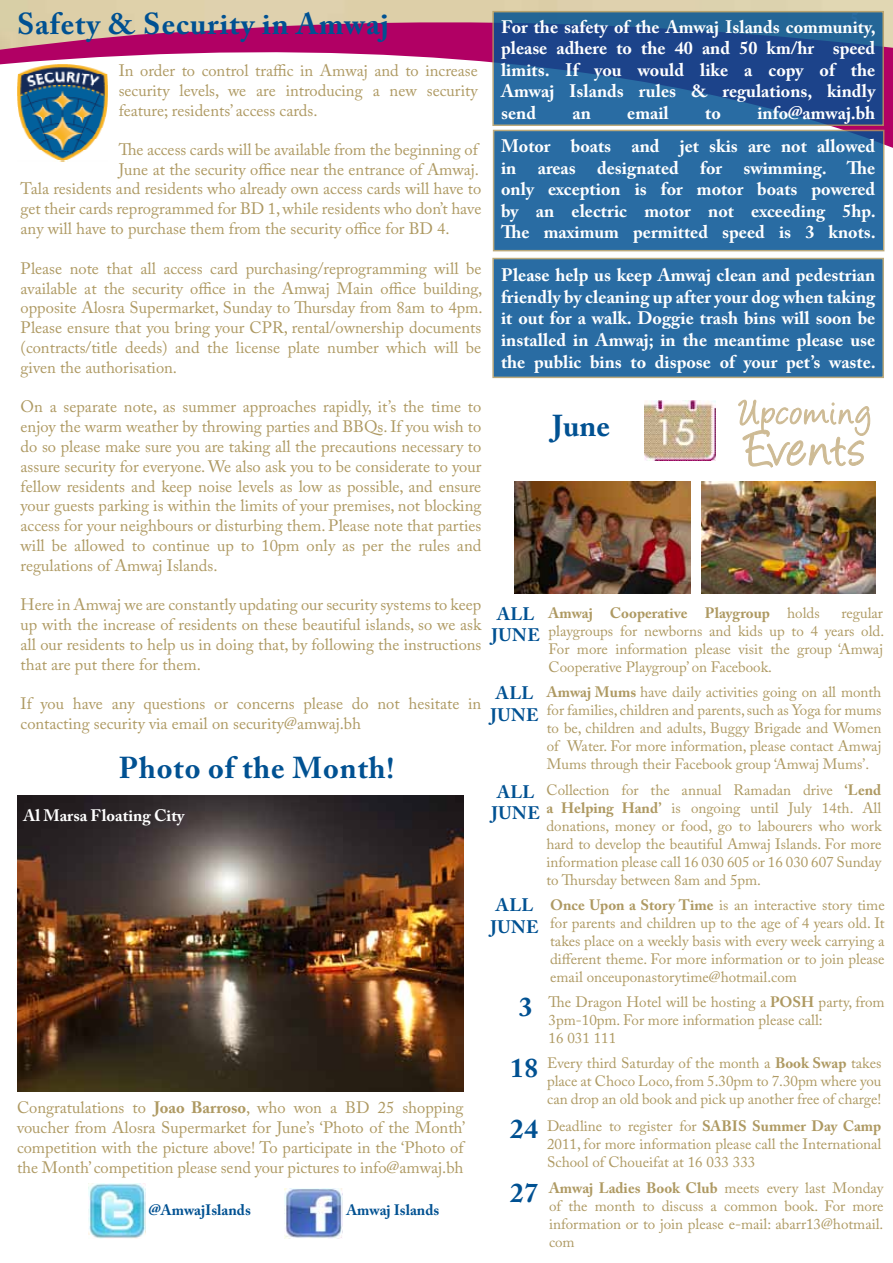
<style>
.page{position:relative;width:893px;height:1263px;background:#fff}
.page>*{position:absolute;margin:0;border:0;box-sizing:border-box;transform-origin:0 0}
.t1{font:700 30px "Adobe Caslon Pro";letter-spacing:.03em;color:#005192}
.t2{font:700 27px "Adobe Caslon Pro";color:#005192}
.t3{font:700 18px/21.6px "Adobe Caslon Pro";color:#fff;text-align:justify}
.t4{font:700 18px/21.6px "Adobe Caslon Pro";letter-spacing:.03em;color:#005192;text-align:center}
.t5{font:16.5px/19.8px "Adobe Caslon Pro";color:#ae9962;text-align:justify}
.t6{font:700 16.5px "Adobe Caslon Pro";color:#fff}
.t7{font:15px/18px "Adobe Caslon Pro";color:#ae9962;text-align:justify}
.t8{font:700 15px "Adobe Caslon Pro";color:#ae9962}
.t9{font:700 15px "Adobe Caslon Pro";color:#005192}
.s1{font-weight:400}
.s2{font-weight:700}
.s3{font-weight:700;font-size:27px;color:#005192}
</style>
<div class="page">
<svg style="left:0;top:50px;width:893px;height:110px"></svg>
<img style="left:0;top:0;width:893px;height:50px">
<svg style="left:738px;top:400px;width:132px;height:68px"></svg>
<img style="left:644px;top:400px;width:72px;height:60px">
<img style="left:17px;top:796px;width:447px;height:295px">
<img style="left:17px;top:64px;width:90px;height:98px">
<img style="left:285px;top:1188px;width:57px;height:50px">
<img style="left:88px;top:1183px;width:58px;height:55px">
<svg style="left:492px;top:11px;width:392px;height:115px;background:#255692"></svg>
<div style="left:493px;top:130px;width:391px;height:121px;background:#296ca3;border:2px solid #ae9962"></div>
<div style="left:492px;top:258px;width:392px;height:120px;background:#296ca3;border:2px solid #ae9962"></div>
<img style="left:515px;top:482px;width:175px;height:111px">
<img style="left:702px;top:482px;width:174px;height:111px">
<h1 class="t1" style="left:17px;top:6px;width:373px">Safety &amp; Security in Amwaj</h1>
<p class="t6" style="left:850px;top:9px;width:10px">5</p>
<p class="t3" style="left:501px;top:16px;width:376px">For the safety of the Amwaj Islands community, please adhere to the 40 and 50 km/hr speed limits. If you would like a copy of the Amwaj Islands rules &amp; regulations, kindly send</p>
<p class="t5" style="left:119px;top:61px;width:361px">In order to control traffic in Amwaj and to increase security levels, we are introducing a new security feature; residents’ access cards.</p>
<p class="t5" style="left:119px;top:140px;width:361px">The access cards will be available from the beginning of</p>
<p class="t5" style="left:119px;top:160px;width:362px">June at the security office near the entrance of Amwaj.</p>
<p class="t5" style="left:21px;top:179px;width:462px">Tala residents and residents who already own access cards will have to</p>
<p class="t5" style="left:21px;top:199px;width:462px">get their cards reprogrammed for BD 1, while residents who don’t have</p>
<p class="t5" style="left:21px;top:218px;width:431px">any will have to purchase them from the security office for BD 4.</p>
<p class="t5" style="left:21px;top:258px;width:463px">Please note that all access card purchasing/reprogramming will be available at the security office in the Amwaj Main office building, opposite Alosra Supermarket, Sunday to Thursday from 8am to 4pm.<br>Please ensure that you bring your CPR, rental/ownership documents (contracts/title deeds) and the license plate number which will be given the authorisation.</p>
<p class="t5" style="left:21px;top:397px;width:462px">On a separate note, as summer approaches rapidly, it’s the time to enjoy the warm weather by throwing parties and BBQs. If you wish to do so please make sure you are taking all the precautions necessary to assure security for everyone. We also ask you to be considerate to your fellow residents and keep noise levels as low as possible, and ensure your guests parking is within the limits of your premises, not blocking access for your neighbours or disturbing them. Please note that parties will be allowed to continue up to 10pm only as per the rules and regulations of Amwaj Islands.</p>
<p class="t5" style="left:21px;top:595px;width:462px">Here in Amwaj we are constantly updating our security systems to keep up with the increase of residents on these beautiful islands, so we ask all our residents to help us in doing that, by following the instructions that are put there for them.</p>
<p class="t5" style="left:21px;top:694px;width:462px">If you have any questions or concerns please do not hesitate in contacting security via email on security@amwaj.bh</p>
<p class="t3" style="left:501px;top:96px;width:376px;line-height:33px;text-align:right">info@amwaj.bh<br>Motor boats and jet skis are not allowed</p>
<p class="t3" style="left:501px;top:157px;width:376px">in areas designated for swimming. The only exception is for motor boats powered by an electric motor not exceeding 5hp.<br>The maximum permitted speed is 3 knots.</p>
<p class="t3" style="left:501px;top:264px;width:376px">Please help us keep Amwaj clean and pedestrian friendly by cleaning up after your dog when taking it out for a walk. Doggie trash bins will soon be installed in Amwaj; in the meantime please use the public bins to dispose of your pet’s waste.</p>
<p class="t3" style="left:572px;top:102px;width:20px">an</p>
<p class="t3" style="left:627px;top:102px;width:43px">email</p>
<p class="t3" style="left:705px;top:102px;width:17px">to</p>
<h1 class="t1" style="left:552px;top:408px;width:59px">June</h1>
<p class="t4" style="left:492px;top:603px;width:50px">ALL<br>JUNE</p>
<p class="t8" style="left:548px;top:603px;width:273px">Amwaj Cooperative Playgroup <span class="s1">holds</span></p>
<p class="t7" style="left:548px;top:603px;width:337px;text-indent:293px">regular playgroups for newborns and kids up to 4 years old.<br>For more information please visit the group ‘Amwaj Cooperative Playgroup’ on Facebook.</p>
<p class="t4" style="left:490px;top:682px;width:50px">ALL<br>JUNE</p>
<p class="t7" style="left:547px;top:683px;width:336px"><span class="s2">Amwaj Mums</span> have daily activities going on all month for families, children and parents, such as Yoga for mums to be, children and adults, Buggy Brigade and Women of Water. For more information, please contact Amwaj Mums through their Facebook group ‘Amwaj Mums’.</p>
<h1 class="t1" style="left:119px;top:750px;width:277px">Photo of the Month!</h1>
<p class="t6" style="left:23px;top:806px;width:163px">Al Marsa Floating City</p>
<p class="t5" style="left:17px;top:1097px;width:450px">Congratulations to <span class="s2">Joao Barroso</span>, who won a BD 25 shopping voucher from Alosra Supermarket for June’s ‘Photo of the Month’ competition with the picture above! To participate in the ‘Photo of the Month’ competition please send your pictures to info@amwaj.bh</p>
<p class="t9" style="left:149px;top:1201px;width:103px">@AmwajIslands</p>
<p class="t9" style="left:346px;top:1201px;width:94px">Amwaj Islands</p>
<p class="t4" style="left:492px;top:781px;width:50px">ALL<br>JUNE</p>
<p class="t7" style="left:546px;top:781px;width:336px">Collection for the annual Ramadan drive <span class="s2">‘Lend a Helping Hand’</span> is ongoing until July 14th. All donations, money or food, go to labourers who work hard to develop the beautiful Amwaj Islands. For more information please call 16 030 605 or 16 030 607 Sunday to Thursday between 8am and 5pm.</p>
<p class="t4" style="left:490px;top:894px;width:50px">ALL<br>JUNE</p>
<p class="t7" style="left:550px;top:895px;width:336px"><span class="s2">Once Upon a Story Time</span> is an interactive story time for parents and children up to the age of 4 years old. It takes place on a weekly basis with every week carrying a different theme. For more information or to join please email onceuponastorytime@hotmail.com</p>
<h2 class="t2" style="left:519px;top:991px;width:15px">3</h2>
<h2 class="t2" style="left:510px;top:1052px;width:29px">18</h2>
<p class="t7" style="left:549px;top:993px;width:337px;text-align:left">The Dragon Hotel will be hosting a <span class="s2">POSH</span> party, from<br>3pm-10pm. For more information please call:<br>16 031 111</p>
<p class="t7" style="left:547px;top:1054px;width:336px">Every third Saturday of the month a <span class="s2">Book Swap</span> takes place at Choco Loco, from 5.30pm to 7.30pm where you can drop an old book and pick up another free of charge!</p>
<p class="t7" style="left:547px;top:1116px;width:336px;text-indent:-37px"><span class="s3">24</span> Deadline to register for <span class="s2">SABIS Summer Day Camp </span>2011, for more information please call the International School of Choueifat at 16 033 333</p>
<h2 class="t2" style="left:510px;top:1177px;width:29px">27</h2>
<p class="t7" style="left:549px;top:1179px;width:336px"><span class="s2">Amwaj Ladies Book Club</span> meets every last Monday of the month to discuss a common book. For more information or to join please e-mail: abarr13@hotmail. com</p>
</div>
